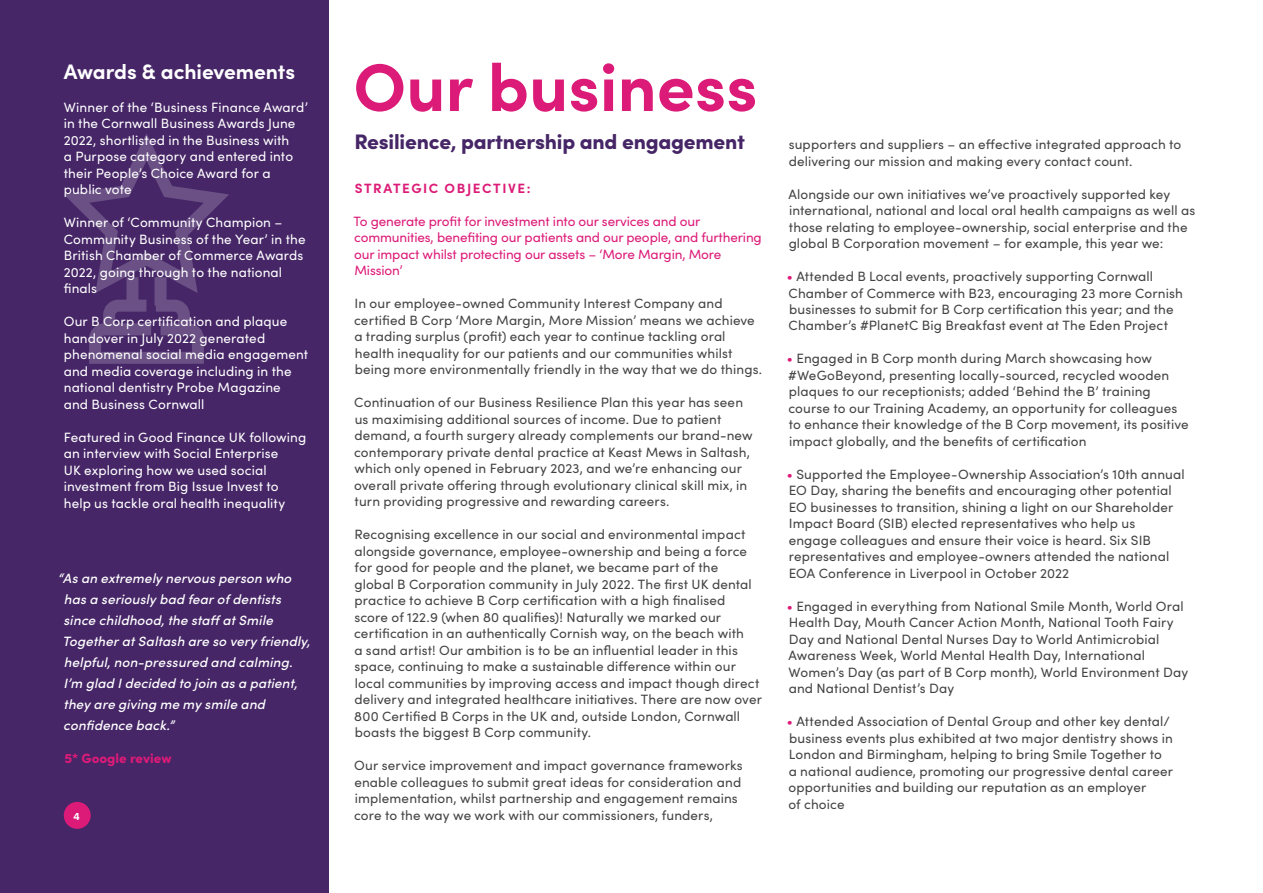
<style>
.page{position:relative;width:1263px;height:893px;background:#fff}
.page>*{position:absolute;margin:0;border:0;box-sizing:border-box;transform-origin:0 0}
.t1{font:700 67.5px "Sofia Pro";color:#dc1b78}
.t2{font:900 21px "Sofia Pro";letter-spacing:-.01em;color:#462667}
.t3{font:700 21px "Sofia Pro";letter-spacing:-.005em;color:#fff}
.t4{font:13.5px/16.5px "Sofia Pro";letter-spacing:.01em;color:#454444}
.t5{font:13.5px/16.5px "Sofia Pro";letter-spacing:.01em;color:#fff}
.t6{font:italic 500 13.5px/21px "Sofia Pro";letter-spacing:.01em;color:#fff}
.t7{font:13.5px/16.5px "Sofia Pro";letter-spacing:-.01em;color:#dc1b78}
.t8{font:700 13.5px "Sofia Pro";letter-spacing:.12em;color:#dc1b78}
.t9{font:900 13.5px "Sofia Pro";color:#dc1b78}
.t10{font:700 10.5px "Proxima Nova";color:#fff}
.s1{color:#dc1b78}
</style>
<div class="page">
<div style="left:0;top:0;width:328px;height:893px;background:#462667"></div>
<div style="left:64px;top:802px;width:27px;height:27px;background:#dc1b78;border-radius:50%"></div>
<svg style="left:64px;top:134px;width:165px;height:230px"></svg>
<h2 class="t3" style="left:64px;top:55px;width:233px">Awards &amp; achievements</h2>
<p class="t5" style="left:64px;top:98px;width:246px">Winner of the ‘Business Finance Award’ in the Cornwall Business Awards June<br>2022, shortlisted in the Business with<br>a Purpose category and entered into their People’s Choice Award for a public vote</p>
<p class="t5" style="left:64px;top:214px;width:243px">Winner of ‘Community Champion –<br>Community Business of the Year’ in the<br>British Chamber of Commerce Awards<br>2022, going through to the national finals</p>
<p class="t5" style="left:64px;top:313px;width:246px">Our B Corp certification and plaque handover in July 2022 generated phenomenal social media engagement and media coverage including in the national dentistry Probe Magazine and Business Cornwall</p>
<p class="t5" style="left:64px;top:428px;width:244px">Featured in Good Finance UK following an interview with Social Enterprise<br>UK exploring how we used social investment from Big Issue Invest to help us tackle oral health inequality</p>
<p class="t6" style="left:62px;top:567px;width:249px;text-indent:-4px">“As an extremely nervous person who has a seriously bad fear of dentists since childhood, the staff at Smile Together at Saltash are so very friendly, helpful, non-pressured and calming.<br>I’m glad I decided to join as a patient, they are giving me my smile and confidence back.”</p>
<p class="t9" style="left:64px;top:748px;width:109px">5* Google review</p>
<h1 class="t1" style="left:353px;top:35px;width:406px">Our business</h1>
<h2 class="t2" style="left:354px;top:126px;width:392px">Resilience, partnership and engagement</h2>
<p class="t8" style="left:355px;top:178px;width:177px">STRATEGIC OBJECTIVE:</p>
<p class="t7" style="left:354px;top:212px;width:410px">To generate profit for investment into our services and our communities, benefiting our patients and our people, and furthering our impact whilst protecting our assets – ‘More Margin, More Mission’</p>
<p class="t4" style="left:354px;top:295px;width:409px">In our employee-owned Community Interest Company and certified B Corp ‘More Margin, More Mission’ means we achieve a trading surplus (profit) each year to continue tackling oral health inequality for our patients and our communities whilst being more environmentally friendly in the way that we do things.</p>
<p class="t4" style="left:354px;top:394px;width:400px">Continuation of our Business Resilience Plan this year has seen us maximising additional sources of income. Due to patient demand, a fourth surgery already complements our brand-new contemporary private dental practice at Keast Mews in Saltash, which only opened in February 2023, and we’re enhancing our overall private offering through evolutionary clinical skill mix, in turn providing progressive and rewarding careers.</p>
<p class="t4" style="left:354px;top:526px;width:409px">Recognising excellence in our social and environmental impact alongside governance, employee-ownership and being a force for good for people and the planet, we became part of the<br>global B Corporation community in July 2022. The first UK dental practice to achieve B Corp certification with a high finalised score of 122.9 (when 80 qualifies)! Naturally we marked our certification in an authentically Cornish way, on the beach with<br>a sand artist! Our ambition is to be an influential leader in this space, continuing to make a sustainable difference within our local communities by improving access and impact though direct delivery and integrated healthcare initiatives. There are now over 800 Certified B Corps in the UK and, outside London, Cornwall boasts the biggest B Corp community.</p>
<p class="t4" style="left:354px;top:757px;width:390px;text-align:justify">Our service improvement and impact governance frameworks enable colleagues to submit great ideas for consideration and implementation, whilst partnership and engagement remains</p>
<p class="t10" style="left:73px;top:810px;width:8px">4</p>
<p class="t4" style="left:354px;top:806px;width:360px">core to the way we work with our commissioners, funders,</p>
<p class="t4" style="left:789px;top:135px;width:394px">supporters and suppliers – an effective integrated approach to delivering our mission and making every contact count.</p>
<p class="t4" style="left:788px;top:185px;width:408px">Alongside our own initiatives we’ve proactively supported key international, national and local oral health campaigns as well as those relating to employee-ownership, social enterprise and the global B Corporation movement – for example, this year we:</p>
<p class="t4" style="left:787px;top:267px;width:397px"><span class="s1">•</span> Attended B Local events, proactively supporting Cornwall Chamber of Commerce with B23, encouraging 23 more Cornish businesses to submit for B Corp certification this year; and the Chamber’s #PlanetC Big Breakfast event at The Eden Project</p>
<p class="t4" style="left:787px;top:350px;width:403px"><span class="s1">•</span> Engaged in B Corp month during March showcasing how #WeGoBeyond, presenting locally-sourced, recycled wooden plaques to our receptionists; added ‘Behind the B’ training course to our Training Academy, an opportunity for colleagues to enhance their knowledge of the B Corp movement, its positive impact globally, and the benefits of certification</p>
<p class="t4" style="left:787px;top:465px;width:399px"><span class="s1">•</span> Supported the Employee-Ownership Association’s 10th annual EO Day, sharing the benefits and encouraging other potential EO businesses to transition, shining a light on our Shareholder Impact Board (SIB) elected representatives who help us engage colleagues and ensure their voice is heard. Six SIB representatives and employee-owners attended the national EOA Conference in Liverpool in October 2022</p>
<p class="t4" style="left:787px;top:597px;width:403px"><span class="s1">•</span> Engaged in everything from National Smile Month, World Oral Health Day, Mouth Cancer Action Month, National Tooth Fairy Day and National Dental Nurses Day to World Antimicrobial Awareness Week, World Mental Health Day, International Women’s Day (as part of B Corp month), World Environment Day and National Dentist’s Day</p>
<p class="t4" style="left:787px;top:713px;width:388px"><span class="s1">•</span> Attended Association of Dental Group and other key dental/ business events plus exhibited at two major dentistry shows in London and Birmingham, helping to bring Smile Together to<br>a national audience, promoting our progressive dental career opportunities and building our reputation as an employer<br>of choice</p>
</div>
